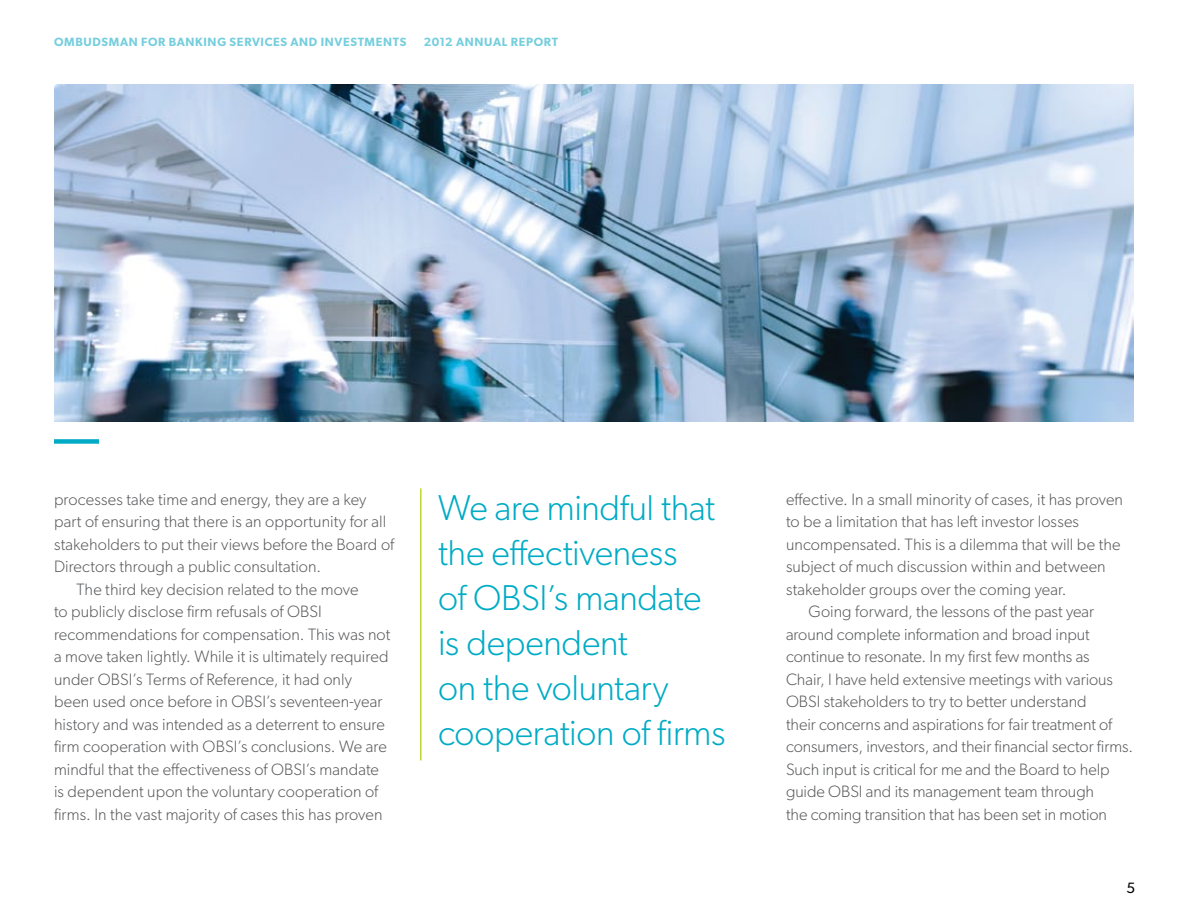
<style>
.page{position:relative;width:1188px;height:918px;background:#fff}
.page>*{position:absolute;margin:0;border:0;box-sizing:border-box;transform-origin:0 0}
.In-copy_Pull_Quote{font:300 36px/45px "Gibson";letter-spacing:-.01em;color:#00abc5}
.Body_Copy{font:300 16.5px/22.5px "Gibson";letter-spacing:.005em;color:#58595b}
.t1{font:15px "Gibson";color:#000}
.t2{font:600 12px "Gibson";letter-spacing:.055em;color:#75cedd}
</style>
<div class="page">
<hr style="left:420px;top:488px;width:2px;height:272px;background:#bfd730">
<div style="left:54px;top:439px;width:45px;height:5px;background:#00abc5"></div>
<img style="left:54px;top:84px;width:1080px;height:337px">
<p class="t2" style="left:54px;top:34px;width:354px">OMBUDSMAN FOR BANKING SERVICES AND INVESTMENTS</p>
<p class="t2" style="left:424px;top:34px;width:136px">2012 ANNUAL REPORT</p>
<p class="Body_Copy" style="left:54px;top:487px;width:342px">processes take time and energy, they are a key part of ensuring that there is an opportunity for all stakeholders to put their views before the Board of Directors through a public consultation.</p>
<p class="Body_Copy" style="left:54px;top:577px;width:338px;text-indent:23px">The third key decision related to the move<br>to publicly disclose firm refusals of OBSI recommendations for compensation. This was not a move taken lightly. While it is ultimately required under OBSI’s Terms of Reference, it had only been used once before in OBSI’s seventeen-year history and was intended as a deterrent to ensure firm cooperation with OBSI’s conclusions. We are mindful that the effectiveness of OBSI’s mandate is dependent upon the voluntary cooperation of firms. In the vast majority of cases this has proven</p>
<p class="In-copy_Pull_Quote" style="left:438px;top:485px;width:289px">We are mindful that the effectiveness<br>of OBSI’s mandate is dependent<br>on the voluntary cooperation of firms</p>
<p class="Body_Copy" style="left:786px;top:487px;width:339px">effective. In a small minority of cases, it has proven to be a limitation that has left investor losses uncompensated. This is a dilemma that will be the subject of much discussion within and between stakeholder groups over the coming year.</p>
<p class="Body_Copy" style="left:786px;top:600px;width:349px;text-indent:23px">Going forward, the lessons of the past year around complete information and broad input continue to resonate. In my first few months as<br>Chair, I have held extensive meetings with various OBSI stakeholders to try to better understand<br>their concerns and aspirations for fair treatment of consumers, investors, and their financial sector firms.<br>Such input is critical for me and the Board to help guide OBSI and its management team through</p>
<p class="Body_Copy" style="left:786px;top:803px;width:323px">the coming transition that has been set in motion</p>
<p class="t1" style="left:1127px;top:878px;width:10px">5</p>
</div>
